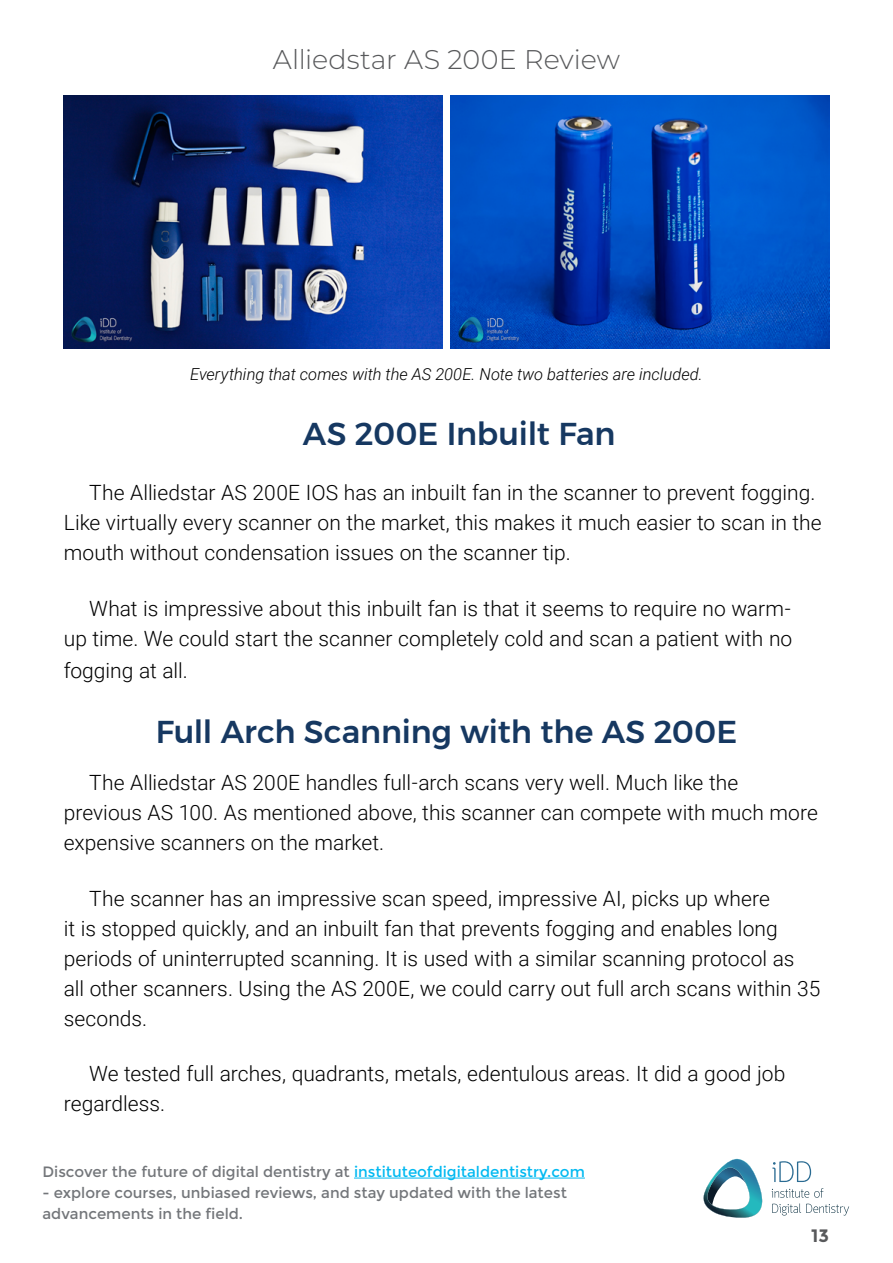
<style>
.page{position:relative;width:893px;height:1263px;background:#fff}
.page>*{position:absolute;margin:0;border:0;box-sizing:border-box;transform-origin:0 0}
.t1{font:500 31.5px "Montserrat";letter-spacing:-.005em;color:#163861}
.t2{font:300 27px "Montserrat";letter-spacing:-.005em;color:#58595b}
.t3{font:300 21px/30px "Roboto";color:#000}
.t4{font:700 18px "Montserrat";color:#58595b}
.t5{font:italic 300 16.5px "Roboto";letter-spacing:-.005em;color:#000}
.t6{font:15px/21px "Montserrat";color:#73767a}
.s1{color:#00b9f1}
</style>
<div class="page">
<svg style="left:772px;top:1161px;width:39px;height:21px"></svg>
<svg style="left:772px;top:1188px;width:77px;height:27px"></svg>
<svg style="left:703px;top:1158px;width:60px;height:60px"></svg>
<hr style="left:354px;top:1178px;width:231px;height:1px;background:#00b9f1">
<img style="left:64px;top:95px;width:379px;height:253px">
<img style="left:450px;top:95px;width:379px;height:253px">
<p class="t2" style="left:273px;top:41px;width:349px">Alliedstar AS 200E Review</p>
<p class="t5" style="left:190px;top:363px;width:514px">Everything that comes with the AS 200E. Note two batteries are included.</p>
<h1 class="t1" style="left:303px;top:409px;width:314px">AS 200E Inbuilt Fan</h1>
<p class="t3" style="left:64px;top:477px;width:759px;text-indent:26px">The Alliedstar AS 200E IOS has an inbuilt fan in the scanner to prevent fogging.<br>Like virtually every scanner on the market, this makes it much easier to scan in the mouth without condensation issues on the scanner tip.</p>
<p class="t3" style="left:64px;top:592px;width:730px;line-height:30.8px;text-align:justify;text-indent:26px">What is impressive about this inbuilt fan is that it seems to require no warm&shy;up time. We could start the scanner completely cold and scan a patient with no fogging at all.</p>
<h1 class="t1" style="left:156px;top:707px;width:583px">Full Arch Scanning with the AS 200E</h1>
<p class="t3" style="left:64px;top:767px;width:756px;text-indent:26px">The Alliedstar AS 200E handles full-arch scans very well. Much like the previous AS 100. As mentioned above, this scanner can compete with much more expensive scanners on the market.</p>
<p class="t3" style="left:64px;top:882px;width:758px;text-indent:26px">The scanner has an impressive scan speed, impressive AI, picks up where<br>it is stopped quickly, and an inbuilt fan that prevents fogging and enables long periods of uninterrupted scanning. It is used with a similar scanning protocol as<br>all other scanners. Using the AS 200E, we could carry out full arch scans within 35 seconds.</p>
<p class="t3" style="left:64px;top:1058px;width:723px;text-indent:26px">We tested full arches, quadrants, metals, edentulous areas. It did a good job regardless.</p>
<p class="t6" style="left:43px;top:1161px;width:544px">Discover the future of digital dentistry at <span class="s1">instituteofdigitaldentistry.com</span></p>
<p class="t6" style="left:43px;top:1182px;width:526px">- explore courses, unbiased reviews, and stay updated with the latest advancements in the field.</p>
<p class="t4" style="left:811px;top:1225px;width:19px">13</p>
</div>
